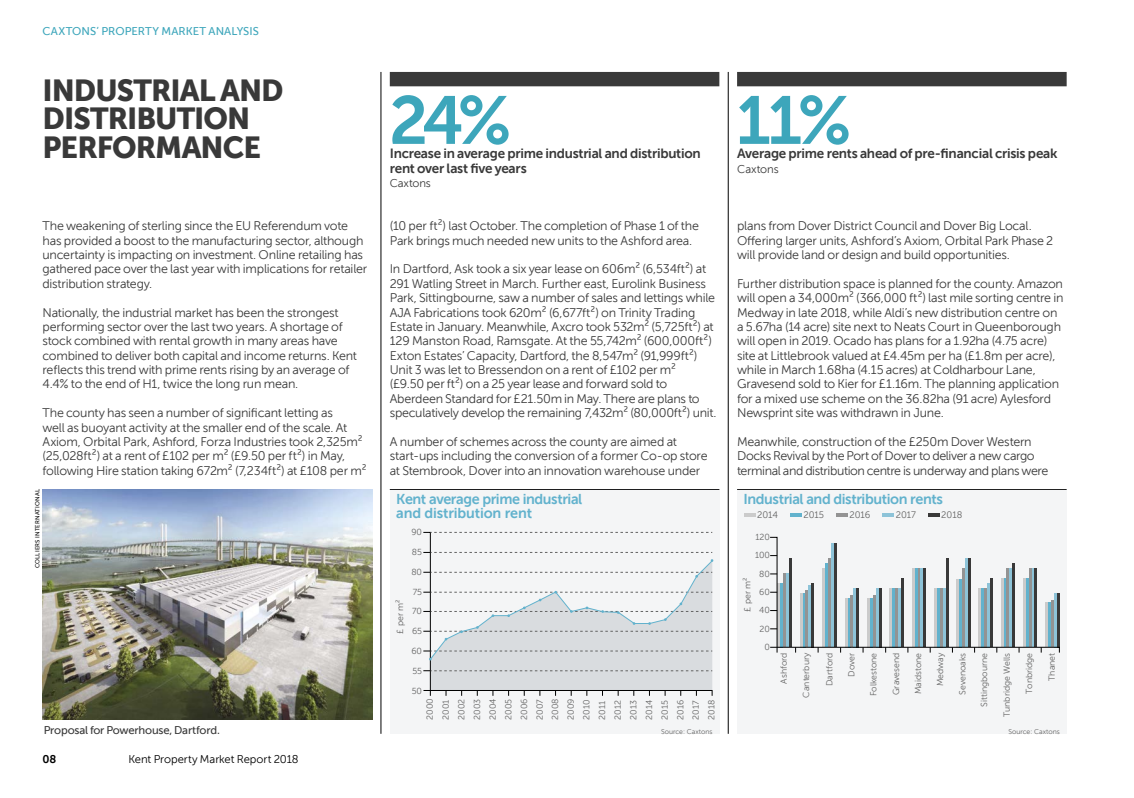
<style>
.page{position:relative;width:1134px;height:798px;background:#fff}
.page>*{position:absolute;margin:0;border:0;box-sizing:border-box;transform-origin:0 0}
.Big_numbers_with_thi{font:67.5px "Museo Sans 700";color:#3da6bb}
.Section_headers-24pt{font:30px/28.8px "Museo Sans 900";letter-spacing:-.03em;color:#393939}
.t1{font:14.38px/14.4px "Museo Sans 700";letter-spacing:-.03em;color:#62b2cd}
.Pull_out_text-10_75{font:13.5px/14.4px "Museo Sans 700";letter-spacing:-.015em;color:#393939}
.Body_text-10_11_5pt{font:12.5px/14.4px "Museo Sans 300";letter-spacing:-.02em;color:#393939}
.Photo_captions-9pt{font:11.25px "Museo Sans 500";letter-spacing:-.02em;color:#393939}
.running_heads{font:11.25px "Museo Sans 500";letter-spacing:.01em;color:#3da6bb}
.t2{font:11.25px "Museo Sans 300";letter-spacing:-.005em;color:#000}
.Pull_out_text-10_75-2{font:11.25px "Museo Sans 300";letter-spacing:-.01em;color:#393939}
.chart_credit{font:11.25px "Museo Sans 300";letter-spacing:-.005em;color:#393939}
.t3{font:11.25px "Museo Sans 700";color:#000}
.t4{font:9.38px "Museo Sans 300";color:#636363}
.t5{font:8.75px/15.6px "Museo Sans 300";color:#636363}
.t6{font:6.88px "Museo Sans 300";color:#636363}
.Photo_credits{font:6px "Museo Sans 500";letter-spacing:.035em;color:#000}
</style>
<div class="page">
<div style="left:390px;top:489px;width:329px;height:244px;background:#f4f5f6"></div>
<hr style="left:390px;top:489px;width:329px;height:1px;background:#000">
<svg style="left:423px;top:532px;width:291px;height:163px"></svg>
<div style="left:737px;top:489px;width:330px;height:244px;background:#f4f5f6"></div>
<hr style="left:737px;top:489px;width:330px;height:1px;background:#000">
<svg style="left:790px;top:513px;width:11px;height:3px"></svg>
<svg style="left:836px;top:513px;width:12px;height:3px"></svg>
<svg style="left:882px;top:513px;width:12px;height:3px"></svg>
<svg style="left:928px;top:513px;width:12px;height:3px"></svg>
<svg style="left:744px;top:513px;width:11px;height:3px"></svg>
<svg style="left:770px;top:536px;width:290px;height:116px"></svg>
<img style="left:43px;top:489px;width:329px;height:230px">
<hr style="left:381px;top:72px;width:1px;height:661px;background:#000">
<hr style="left:728px;top:72px;width:1px;height:661px;background:#000">
<div style="left:390px;top:72px;width:329px;height:14px;background:#393939"></div>
<div style="left:737px;top:72px;width:330px;height:14px;background:#393939"></div>
<p class="running_heads" style="left:43px;top:25px;width:218px">CAXTONS’ PROPERTY MARKET ANALYSIS</p>
<p class="Section_headers-24pt" style="left:43px;top:76px;width:242px">INDUSTRIAL AND<br>DISTRIBUTION</p>
<p class="Section_headers-24pt" style="left:43px;top:133px;width:220px">PERFORMANCE</p>
<p class="Body_text-10_11_5pt" style="left:43px;top:219px;width:326px">The weakening of sterling since the EU Referendum vote has provided a boost to the manufacturing sector, although uncertainty is impacting on investment. Online retailing has gathered pace over the last year with implications for retailer distribution strategy.</p>
<p class="Body_text-10_11_5pt" style="left:43px;top:305px;width:316px">Nationally, the industrial market has been the strongest performing sector over the last two years. A shortage of stock combined with rental growth in many areas have combined to deliver both capital and income returns. Kent reflects this trend with prime rents rising by an average of 4.4% to the end of H1, twice the long run mean.</p>
<p class="Body_text-10_11_5pt" style="left:43px;top:405px;width:325px">The county has seen a number of significant letting as<br>well as buoyant activity at the smaller end of the scale. At Axiom, Orbital Park, Ashford, Forza Industries took 2,325m² (25,028ft²) at a rent of £102 per m² (£9.50 per ft²) in May, following Hire station taking 672m² (7,234ft²) at £108 per m²</p>
<p class="Photo_credits" style="left:34px;top:568px;width:81px;rotate:-90deg">COLLIERS INTERNATIONAL</p>
<p class="Photo_captions-9pt" style="left:44px;top:723px;width:178px">Proposal for Powerhouse, Dartford.</p>
<p class="t3" style="left:43px;top:752px;width:15px">08</p>
<p class="t2" style="left:128px;top:752px;width:172px">Kent Property Market Report 2018</p>
<p class="Big_numbers_with_thi" style="left:389px;top:83px;width:124px">24%</p>
<p class="Pull_out_text-10_75" style="left:390px;top:146px;width:312px">Increase in average prime industrial and distribution rent over last five years</p>
<p class="Pull_out_text-10_75-2" style="left:390px;top:177px;width:43px">Caxtons</p>
<p class="Big_numbers_with_thi" style="left:736px;top:83px;width:116px">11%</p>
<p class="Pull_out_text-10_75" style="left:737px;top:146px;width:322px">Average prime rents ahead of pre-financial crisis peak</p>
<p class="chart_credit" style="left:737px;top:163px;width:43px">Caxtons</p>
<p class="Body_text-10_11_5pt" style="left:390px;top:219px;width:311px">(10 per ft²) last October. The completion of Phase 1 of the<br>Park brings much needed new units to the Ashford area.</p>
<p class="Body_text-10_11_5pt" style="left:390px;top:262px;width:328px">In Dartford, Ask took a six year lease on 606m² (6,534ft²) at 291 Watling Street in March. Further east, Eurolink Business Park, Sittingbourne, saw a number of sales and lettings while AJA Fabrications took 620m² (6,677ft²) on Trinity Trading Estate in January. Meanwhile, Axcro took 532m² (5,725ft²) at 129 Manston Road, Ramsgate. At the 55,742m² (600,000ft²)<br>Exton Estates’ Capacity, Dartford, the 8,547m² (91,999ft²)<br>Unit 3 was let to Bressendon on a rent of £102 per m²<br>(£9.50 per ft²) on a 25 year lease and forward sold to Aberdeen Standard for £21.50m in May. There are plans to speculatively develop the remaining 7,432m² (80,000ft²) unit.</p>
<p class="Body_text-10_11_5pt" style="left:390px;top:434px;width:319px">A number of schemes across the county are aimed at start-ups including the conversion of a former Co-op store at Stembrook, Dover into an innovation warehouse under</p>
<p class="Body_text-10_11_5pt" style="left:737px;top:219px;width:318px">plans from Dover District Council and Dover Big Local.<br>Offering larger units, Ashford’s Axiom, Orbital Park Phase 2 will provide land or design and build opportunities.</p>
<p class="Body_text-10_11_5pt" style="left:737px;top:276px;width:328px">Further distribution space is planned for the county. Amazon will open a 34,000m² (366,000 ft²) last mile sorting centre in Medway in late 2018, while Aldi’s new distribution centre on a 5.67ha (14 acre) site next to Neats Court in Queenborough will open in 2019. Ocado has plans for a 1.92ha (4.75 acre) site at Littlebrook valued at £4.45m per ha (£1.8m per acre), while in March 1.68ha (4.15 acres) at Coldharbour Lane, Gravesend sold to Kier for £1.16m. The planning application for a mixed use scheme on the 36.82ha (91 acre) Aylesford Newsprint site was withdrawn in June.</p>
<p class="Body_text-10_11_5pt" style="left:737px;top:434px;width:313px">Meanwhile, construction of the £250m Dover Western<br>Docks Revival by the Port of Dover to deliver a new cargo terminal and distribution centre is underway and plans were</p>
<p class="t1" style="left:396px;top:491px;width:188px">Kent average prime industrial and distribution rent</p>
<p class="t1" style="left:743px;top:491px;width:201px">Industrial and distribution rents</p>
<p class="t4" style="left:757px;top:509px;width:23px">2014</p>
<p class="t4" style="left:803px;top:509px;width:22px">2015</p>
<p class="t4" style="left:849px;top:509px;width:23px">2016</p>
<p class="t4" style="left:896px;top:509px;width:22px">2017</p>
<p class="t4" style="left:941px;top:509px;width:23px">2018</p>
<p class="t5" style="left:411px;top:524px;width:12px">90</p>
<p class="t5" style="left:412px;top:544px;width:12px">85</p>
<p class="t5" style="left:411px;top:564px;width:12px">80</p>
<p class="t5" style="left:413px;top:583px;width:11px">75</p>
<p class="t5" style="left:412px;top:603px;width:12px">70</p>
<p class="t5" style="left:412px;top:623px;width:12px">65</p>
<p class="t5" style="left:411px;top:643px;width:12px">60</p>
<p class="t5" style="left:412px;top:662px;width:11px">55</p>
<p class="t5" style="left:412px;top:682px;width:12px">50</p>
<p class="t5" style="left:392px;top:633px;width:36px;rotate:-90deg">£ per m²</p>
<p class="t5" style="left:422px;top:719px;width:23px;rotate:-90deg">2000<br>2001<br>2002<br>2003<br>2004<br>2005<br>2006<br>2007<br>2008<br>2009<br>2010<br>2011<br>2012<br>2013<br>2014<br>2015<br>2016<br>2017<br>2018</p>
<p class="t5" style="left:755px;top:527px;width:16px;line-height:18.4px;text-align:right">120<br>100<br>80<br>60<br>40<br>20<br>0</p>
<p class="t5" style="left:740px;top:611px;width:36px;rotate:-90deg">£ per m²</p>
<p class="t5" style="left:776px;top:683px;width:32px;rotate:-90deg">Ashford</p>
<p class="t5" style="left:798px;top:697px;width:46px;rotate:-90deg">Canterbury</p>
<p class="t5" style="left:822px;top:686px;width:35px;rotate:-90deg">Dartford</p>
<p class="t5" style="left:844px;top:676px;width:26px;rotate:-90deg">Dover</p>
<p class="t5" style="left:866px;top:696px;width:45px;rotate:-90deg">Folkestone</p>
<p class="t5" style="left:888px;top:695px;width:44px;rotate:-90deg">Gravesend</p>
<p class="t5" style="left:910px;top:694px;width:43px;rotate:-90deg">Maidstone</p>
<p class="t5" style="left:932px;top:686px;width:35px;rotate:-90deg">Medway</p>
<p class="t5" style="left:955px;top:694px;width:44px;rotate:-90deg">Sevenoaks</p>
<p class="t5" style="left:976px;top:706px;width:55px;rotate:-90deg">Sittingbourne</p>
<p class="t5" style="left:999px;top:716px;width:65px;rotate:-90deg">Tunbridge Wells</p>
<p class="t5" style="left:1021px;top:693px;width:42px;rotate:-90deg">Tonbridge</p>
<p class="t5" style="left:1044px;top:680px;width:29px;rotate:-90deg">Thanet</p>
<p class="t6" style="left:661px;top:727px;width:53px">Source: Caxtons</p>
<p class="t6" style="left:1008px;top:727px;width:53px">Source: Caxtons</p>
</div>
